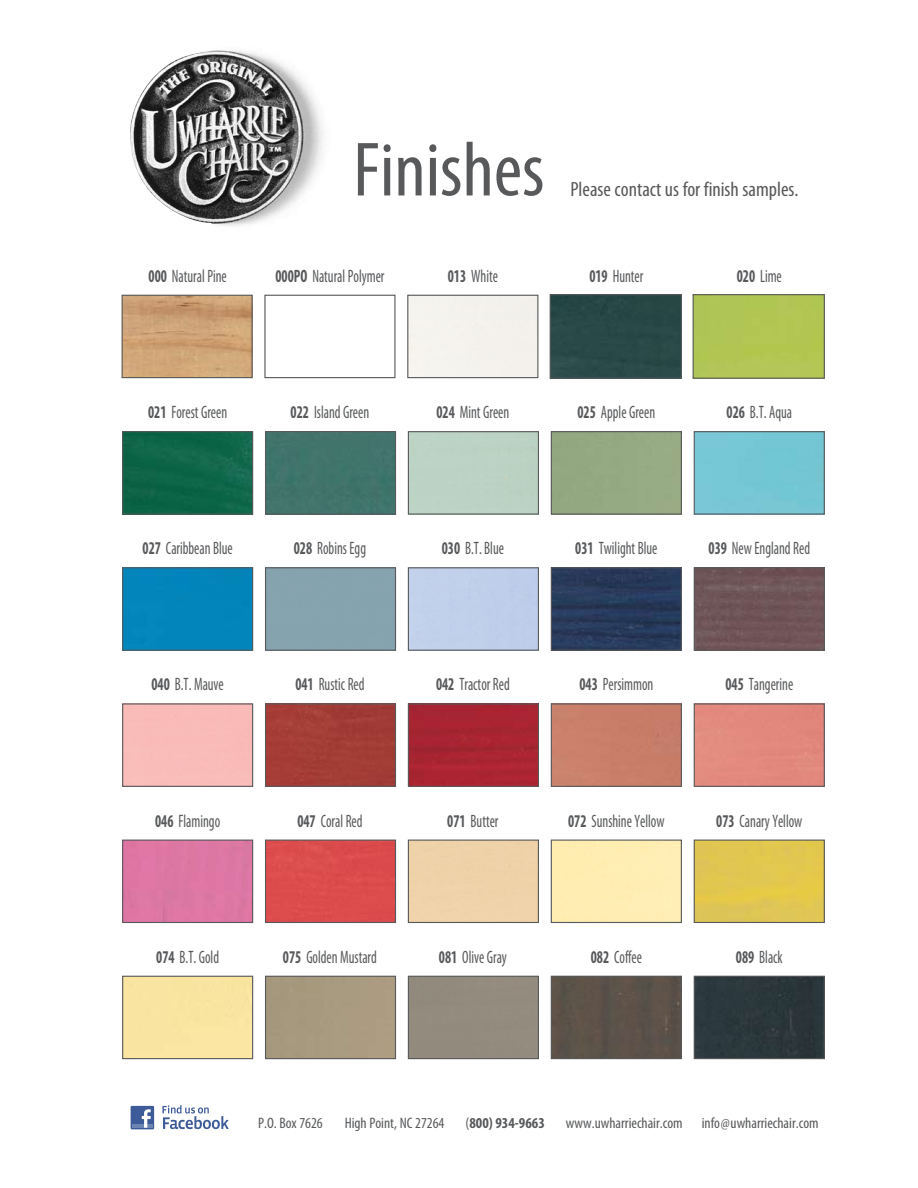
<style>
.page{position:relative;width:918px;height:1188px;background:#fff}
.page>*{position:absolute;margin:0;border:0;box-sizing:border-box;transform-origin:0 0}
.t1{font:condensed 77.55px "Myriad Pro";color:#58595b}
.t2{font:condensed 20.7px "Myriad Pro";color:#58595b}
.t3{font:condensed 18px "Myriad Pro";color:#58595b;scale:.8 1}
.t4{font:condensed 15.3px "Myriad Pro";color:#58595b}
.t5{font:700 condensed 15.3px "Myriad Pro";color:#58595b}
.s1{font-weight:700}
.s2{font-weight:400}
</style>
<div class="page">
<div style="left:267px;top:433px;width:127px;height:80px;background:#41746b"></div>
<div style="left:265px;top:431px;width:131px;height:84px;border:1px solid #58595b"></div>
<img style="left:124px;top:433px;width:127px;height:80px">
<div style="left:122px;top:431px;width:131px;height:84px;border:1px solid #58595b"></div>
<div style="left:408px;top:431px;width:131px;height:84px;border:1px solid #58595b"></div>
<div style="left:551px;top:431px;width:131px;height:84px;border:1px solid #58595b"></div>
<div style="left:694px;top:431px;width:131px;height:84px;border:1px solid #58595b"></div>
<div style="left:267px;top:705px;width:127px;height:80px;background:#a33d36"></div>
<div style="left:265px;top:703px;width:131px;height:84px;border:1px solid #58595b"></div>
<div style="left:122px;top:703px;width:131px;height:84px;border:1px solid #58595b"></div>
<img style="left:410px;top:705px;width:127px;height:80px">
<div style="left:408px;top:703px;width:131px;height:84px;border:1px solid #58595b"></div>
<div style="left:553px;top:705px;width:127px;height:80px;background:#c97e69"></div>
<div style="left:551px;top:703px;width:131px;height:84px;border:1px solid #58595b"></div>
<div style="left:694px;top:703px;width:131px;height:84px;border:1px solid #58595b"></div>
<div style="left:267px;top:842px;width:127px;height:79px;background:#dc4c4d"></div>
<div style="left:265px;top:840px;width:131px;height:83px;border:1px solid #58595b"></div>
<div style="left:122px;top:840px;width:131px;height:83px;border:1px solid #58595b"></div>
<div style="left:408px;top:840px;width:131px;height:83px;border:1px solid #58595b"></div>
<div style="left:551px;top:840px;width:131px;height:83px;border:1px solid #58595b"></div>
<img style="left:696px;top:842px;width:127px;height:79px">
<div style="left:694px;top:840px;width:131px;height:83px;border:1px solid #58595b"></div>
<div style="left:265px;top:976px;width:131px;height:83px;border:1px solid #58595b"></div>
<div style="left:122px;top:976px;width:131px;height:83px;border:1px solid #58595b"></div>
<div style="left:408px;top:976px;width:131px;height:83px;border:1px solid #58595b"></div>
<div style="left:553px;top:978px;width:127px;height:79px;background:#5d5249"></div>
<div style="left:551px;top:976px;width:131px;height:83px;border:1px solid #58595b"></div>
<div style="left:696px;top:978px;width:127px;height:79px;background:#2b373c"></div>
<div style="left:694px;top:976px;width:131px;height:83px;border:1px solid #58595b"></div>
<img style="left:130px;top:50px;width:193px;height:176px">
<div style="left:264px;top:295px;width:132px;height:83px;background:#fff;border:1px solid #58595b"></div>
<img style="left:124px;top:297px;width:127px;height:79px">
<div style="left:122px;top:295px;width:131px;height:83px;border:1px solid #58595b"></div>
<div style="left:407px;top:295px;width:131px;height:83px;border:1px solid #58595b"></div>
<div style="left:552px;top:296px;width:128px;height:81px;background:#284847"></div>
<div style="left:550px;top:294px;width:132px;height:85px;border:1px solid #58595b"></div>
<div style="left:695px;top:296px;width:128px;height:81px;background:#b2c554"></div>
<div style="left:693px;top:294px;width:132px;height:85px;border:1px solid #58595b"></div>
<div style="left:265px;top:567px;width:131px;height:84px;border:1px solid #58595b"></div>
<div style="left:124px;top:569px;width:127px;height:80px;background:#0285bb"></div>
<div style="left:122px;top:567px;width:131px;height:84px;border:1px solid #58595b"></div>
<div style="left:408px;top:567px;width:131px;height:84px;border:1px solid #58595b"></div>
<img style="left:553px;top:569px;width:127px;height:80px">
<div style="left:551px;top:567px;width:131px;height:84px;border:1px solid #58595b"></div>
<img style="left:696px;top:569px;width:127px;height:80px">
<div style="left:694px;top:567px;width:131px;height:84px;border:1px solid #58595b"></div>
<svg style="left:130px;top:1105px;width:99px;height:25px"></svg>
<h1 class="t1" style="left:353px;top:123px;width:193px">Finishes</h1>
<p class="t2" style="left:570px;top:177px;width:230px">Please contact us for finish samples.</p>
<p class="t3" style="left:149px;top:265px;width:99px"><span class="s1">000</span> Natural Pine</p>
<p class="t3" style="left:275px;top:265px;width:138px"><span class="s1">000PO</span> Natural Polymer</p>
<p class="t3" style="left:448px;top:265px;width:64px"><span class="s1">013</span> White</p>
<p class="t3" style="left:589px;top:265px;width:69px"><span class="s1">019</span> Hunter</p>
<p class="t3" style="left:737px;top:265px;width:58px"><span class="s1">020</span> Lime</p>
<p class="t3" style="left:148px;top:401px;width:100px"><span class="s1">021</span> Forest Green</p>
<p class="t3" style="left:291px;top:401px;width:100px"><span class="s1">022</span> Island Green</p>
<p class="t3" style="left:437px;top:401px;width:92px"><span class="s1">024</span> Mint Green</p>
<p class="t3" style="left:578px;top:401px;width:99px"><span class="s1">025</span> Apple Green</p>
<p class="t3" style="left:727px;top:401px;width:83px"><span class="s1">026</span> B.T. Aqua</p>
<p class="t3" style="left:143px;top:538px;width:114px"><span class="s1">027</span> Caribbean Blue</p>
<p class="t3" style="left:294px;top:538px;width:92px"><span class="s1">028</span> Robins Egg</p>
<p class="t3" style="left:442px;top:538px;width:79px"><span class="s1">030</span> B.T. Blue</p>
<p class="t3" style="left:575px;top:538px;width:104px"><span class="s1">031</span> Twilight Blue</p>
<p class="t3" style="left:709px;top:538px;width:128px"><span class="s1">039</span> New England Red</p>
<p class="t3" style="left:151px;top:674px;width:92px"><span class="s1">040</span> B.T. Mauve</p>
<p class="t3" style="left:295px;top:674px;width:88px"><span class="s1">041</span> Rustic Red</p>
<p class="t3" style="left:436px;top:674px;width:94px"><span class="s1">042</span> Tractor Red</p>
<p class="t3" style="left:579px;top:674px;width:94px"><span class="s1">043</span> Persimmon</p>
<p class="t3" style="left:725px;top:674px;width:86px"><span class="s1">045</span> Tangerine</p>
<p class="t3" style="left:155px;top:810px;width:83px"><span class="s1">046</span> Flamingo</p>
<p class="t3" style="left:297px;top:810px;width:83px"><span class="s1">047</span> Coral Red</p>
<p class="t3" style="left:447px;top:810px;width:66px"><span class="s1">071</span> Butter</p>
<p class="t3" style="left:568px;top:810px;width:122px"><span class="s1">072</span> Sunshine Yellow</p>
<p class="t3" style="left:716px;top:810px;width:109px"><span class="s1">073</span> Canary Yellow</p>
<p class="t3" style="left:156px;top:946px;width:80px"><span class="s1">074</span> B.T. Gold</p>
<p class="t3" style="left:283px;top:946px;width:119px"><span class="s1">075</span> Golden Mustard</p>
<p class="t3" style="left:439px;top:946px;width:86px"><span class="s1">081</span> Olive Gray</p>
<p class="t3" style="left:591px;top:946px;width:66px"><span class="s1">082</span> Coffee</p>
<p class="t3" style="left:736px;top:946px;width:60px"><span class="s1">089</span> Black</p>
<p class="t4" style="left:345px;top:1114px;width:101px">High Point, NC 27264</p>
<p class="t5" style="left:466px;top:1114px;width:81px"><span class="s2">(</span>800) 934-9663</p>
<p class="t4" style="left:566px;top:1114px;width:118px">www.uwharriechair.com</p>
<p class="t4" style="left:702px;top:1114px;width:118px">info@uwharriechair.com</p>
</div>
